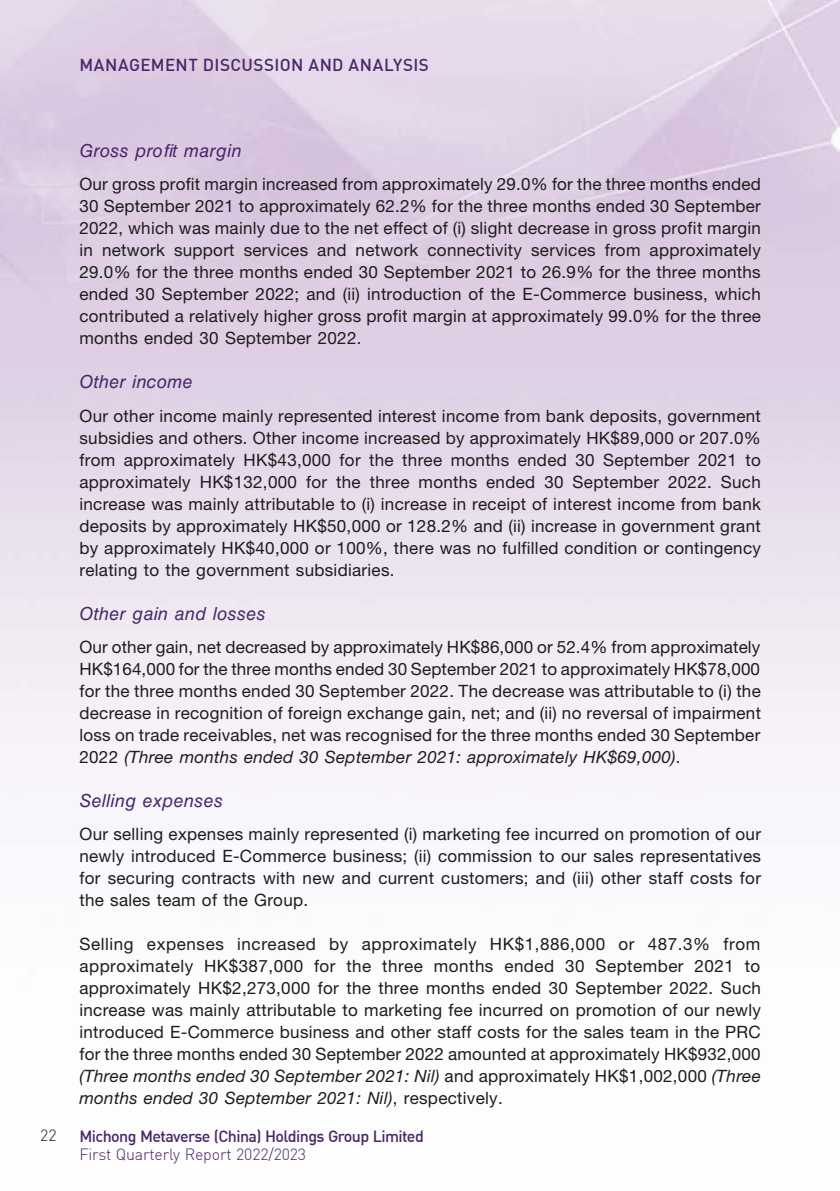
<style>
.page{position:relative;width:840px;height:1191px;background:#fff}
.page>*{position:absolute;margin:0;border:0;box-sizing:border-box;transform-origin:0 0}
.t1{font:italic 18px "Helvetica LT Std";letter-spacing:.015em;color:#48266a}
.t2{font:17px/22px "Helvetica Neue LT Std";letter-spacing:.015em;color:#1c1c1b;text-align:justify}
.t3{font:500 17px "DIN";letter-spacing:.025em;color:#48266a}
.t4{font:500 16px "DIN";letter-spacing:-.035em;color:#48266a}
.t5{font:300 16px "DIN";letter-spacing:-.01em;color:#48266a}
.t6{font:300 16px "DIN";color:#1c1c1b}
.s1{font-style:italic}
</style>
<div class="page">
<p class="t3" style="left:79px;top:54px;width:351px">MANAGEMENT DISCUSSION AND ANALYSIS</p>
<p class="t1" style="left:79px;top:140px;width:164px">Gross profit margin</p>
<p class="t2" style="left:79px;top:173px;width:682px">Our gross profit margin increased from approximately 29.0% for the three months ended 30 September 2021 to approximately 62.2% for the three months ended 30 September 2022, which was mainly due to the net effect of (i) slight decrease in gross profit margin in network support services and network connectivity services from approximately 29.0% for the three months ended 30 September 2021 to 26.9% for the three months ended 30 September 2022; and (ii) introduction of the E-Commerce business, which contributed a relatively higher gross profit margin at approximately 99.0% for the three months ended 30 September 2022.</p>
<p class="t1" style="left:79px;top:371px;width:115px">Other income</p>
<p class="t2" style="left:79px;top:404px;width:682px">Our other income mainly represented interest income from bank deposits, government subsidies and others. Other income increased by approximately HK$89,000 or 207.0% from approximately HK$43,000 for the three months ended 30 September 2021 to approximately HK$132,000 for the three months ended 30 September 2022. Such increase was mainly attributable to (i) increase in receipt of interest income from bank deposits by approximately HK$50,000 or 128.2% and (ii) increase in government grant by approximately HK$40,000 or 100%, there was no fulfilled condition or contingency relating to the government subsidiaries.</p>
<p class="t1" style="left:79px;top:603px;width:188px">Other gain and losses</p>
<p class="t2" style="left:79px;top:635px;width:682px">Our other gain, net decreased by approximately HK$86,000 or 52.4% from approximately HK$164,000 for the three months ended 30 September 2021 to approximately HK$78,000 for the three months ended 30 September 2022. The decrease was attributable to (i) the decrease in recognition of foreign exchange gain, net; and (ii) no reversal of impairment loss on trade receivables, net was recognised for the three months ended 30 September 2022 <span class="s1">(Three months ended 30 September 2021: approximately HK$69,000)</span>.</p>
<p class="t1" style="left:79px;top:790px;width:145px">Selling expenses</p>
<p class="t2" style="left:79px;top:823px;width:682px">Our selling expenses mainly represented (i) marketing fee incurred on promotion of our newly introduced E-Commerce business; (ii) commission to our sales representatives for securing contracts with new and current customers; and (iii) other staff costs for the sales team of the Group.</p>
<p class="t2" style="left:79px;top:933px;width:682px">Selling expenses increased by approximately HK$1,886,000 or 487.3% from approximately HK$387,000 for the three months ended 30 September 2021 to approximately HK$2,273,000 for the three months ended 30 September 2022. Such increase was mainly attributable to marketing fee incurred on promotion of our newly introduced E-Commerce business and other staff costs for the sales team in the PRC for the three months ended 30 September 2022 amounted at approximately HK$932,000 <span class="s1">(Three months ended 30 September 2021: Nil)</span> and approximately HK$1,002,000 <span class="s1">(Three months ended 30 September 2021: Nil)</span>, respectively.</p>
<p class="t6" style="left:40px;top:1125px;width:18px">22</p>
<p class="t4" style="left:79px;top:1126px;width:346px">Michong Metaverse (China) Holdings Group Limited</p>
<p class="t5" style="left:79px;top:1144px;width:228px">First Quarterly Report 2022/2023</p>
</div>
